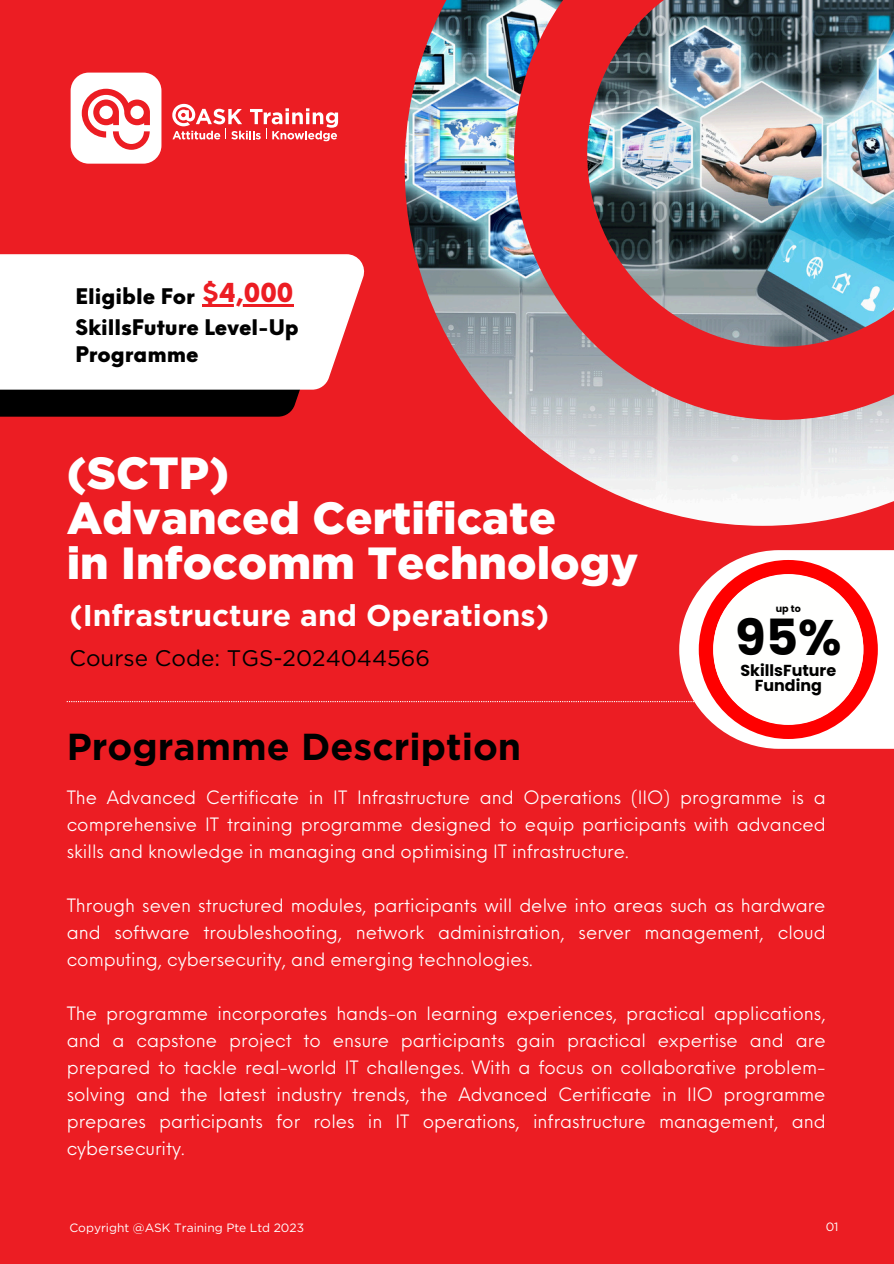
<style>
.page{position:relative;width:894px;height:1264px;background:#fff}
.page>*{position:absolute;margin:0;border:0;box-sizing:border-box;transform-origin:0 0}
.t1{font:700 49.8px "Poppins";color:#000}
.t2{font:900 45px/45px "Gotham";color:#fff}
.t3{font:700 37.5px "Gotham";color:#000}
.t4{font:700 30px "Gotham";color:#fff}
.t5{font:22.5px "Gotham";color:#000}
.t6{font:900 21px/27px "Neue Einstellung";color:#000}
.t7{font:18px/27px "Neue Einstellung";color:#fff;text-align:justify}
.t8{font:700 15.9px/15.8px "Poppins";color:#000;text-align:center}
.t9{font:12px "Gotham";color:#fff}
.t10{font:700 9.6px "Poppins";color:#000}
.s1{font-size:25.5px;color:#ec1d23}
</style>
<div class="page">
<div style="left:0;top:0;width:893px;height:1263px;background:#ec1d23"></div>
<svg style="left:0;top:389px;width:317px;height:27px;background:#160808"></svg>
<div style="left:0;top:254px;width:365px;height:135px;background:#fff"></div>
<hr style="left:202px;top:304px;width:91px;height:2px;background:#ec1d23">
<img style="left:404px;top:0;width:489px;height:526px">
<img style="left:514px;top:0;width:379px;height:420px">
<svg style="left:71px;top:73px;width:90px;height:91px"></svg>
<svg style="left:172px;top:104px;width:166px;height:37px"></svg>
<svg style="left:67px;top:550px;width:826px;height:198px"></svg>
<div style="left:713px;top:574px;width:150px;height:151px;background:#fffffe;border-radius:50%"></div>
<p class="t6" style="left:75px;top:280px;width:219px">Eligible For <span class="s1">$4,000</span></p>
<p class="t6" style="left:75px;top:311px;width:225px">SkillsFuture Level-Up<br>Programme</p>
<h2 class="t2" style="left:67px;top:450px;width:573px">(SCTP)<br>Advanced Certificate<br>in Infocomm Technology</h2>
<h3 class="t4" style="left:69px;top:596px;width:481px">(Infrastructure and Operations)</h3>
<p class="t5" style="left:69px;top:643px;width:362px">Course Code: TGS-2024044566</p>
<h3 class="t3" style="left:67px;top:722px;width:456px">Programme Description</h3>
<p class="t10" style="left:775px;top:603px;width:26px">up to</p>
<h1 class="t1" style="left:734px;top:608px;width:108px">95%</h1>
<p class="t8" style="left:740px;top:662px;width:97px">SkillsFuture<br>Funding</p>
<p class="t7" style="left:67px;top:781px;width:760px">The Advanced Certificate in IT Infrastructure and Operations (IIO) programme is a comprehensive IT training programme designed to equip participants with advanced skills and knowledge in managing and optimising IT infrastructure.</p>
<p class="t7" style="left:67px;top:889px;width:760px">Through seven structured modules, participants will delve into areas such as hardware and software troubleshooting, network administration, server management, cloud computing, cybersecurity, and emerging technologies.</p>
<p class="t7" style="left:67px;top:997px;width:760px">The programme incorporates hands-on learning experiences, practical applications, and a capstone project to ensure participants gain practical expertise and are prepared to tackle real-world IT challenges. With a focus on collaborative problem&shy;solving and the latest industry trends, the Advanced Certificate in IIO programme prepares participants for roles in IT operations, infrastructure management, and cybersecurity.</p>
<p class="t9" style="left:69px;top:1220px;width:236px">Copyright @ASK Training Pte Ltd 2023</p>
<p class="t9" style="left:825px;top:1218px;width:14px">01</p>
</div>
